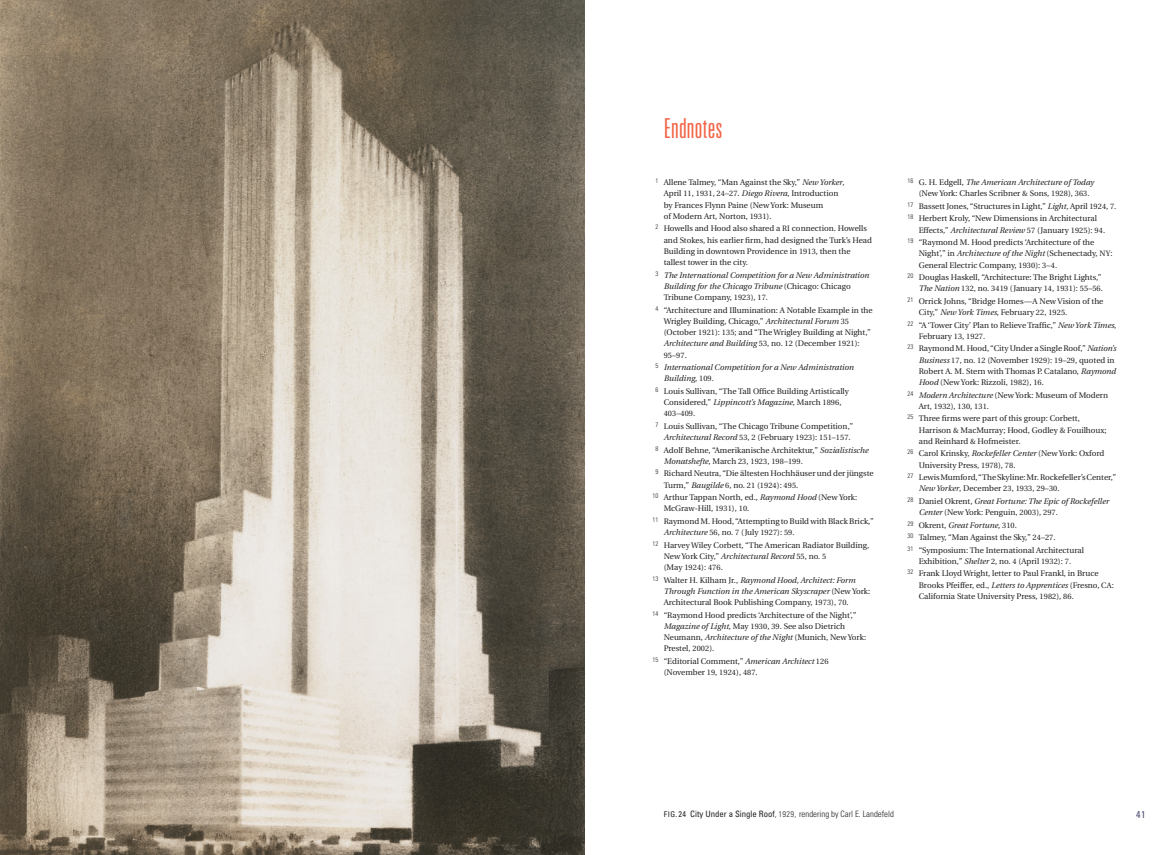
<style>
.page{position:relative;width:1170px;height:855px;background:#fff}
.page>*{position:absolute;margin:0;border:0;box-sizing:border-box;transform-origin:0 0}
.t1{font:300 ultra-condensed 27.5px "Univers";letter-spacing:.01em;color:#f26649}
.t2{font:condensed 10px "Univers";color:#4e4f71}
.t3{font:300 condensed 8.75px "Univers";color:#231f20}
.t4{font:8.12px/11.2px "Utopia";color:#231f20}
.t5{font:italic 8.12px/11.2px "Utopia";color:#231f20}
.t6{font:7.75px "Utopia";letter-spacing:.01em;color:#231f20}
.s1{font-style:italic}
.s2{font-size:7.75px}
.s3{font-style:normal}
.s4{font-style:normal;font-size:7.75px}
.s5{font-size:8.12px}
.s6{font-style:italic;font-size:8.12px}
.s7{font-weight:400;font-size:7.75px}
.s8{font-weight:400;font-size:8.12px}
.s9{font-weight:400}
</style>
<div class="page">
<img style="left:0;top:0;width:585px;height:855px">
<h1 class="t1" style="left:664px;top:114px;width:60px">Endnotes</h1>
<p class="t4" style="left:664px;top:177px;width:182px;text-indent:-8px"><sup>1</sup> Allene Talmey, “Man Against the Sky,” <span class="s1">New Yorker</span>, April <span class="s2">11</span>, <span class="s2">1931</span>, <span class="s2">24</span>–<span class="s2">27</span>. <span class="s1">Diego Rivera</span>, Introduction by Frances Flynn Paine (New York: Museum<br>of Modern Art, Norton, <span class="s2">1931</span>).</p>
<p class="t4" style="left:664px;top:223px;width:210px;text-indent:-8px"><sup>2</sup> Howells and Hood also shared a <span class="s2">RI</span> connection. Howells and Stokes, his earlier firm, had designed the Turk’s Head Building in downtown Providence in <span class="s2">1913</span>, then the tallest tower in the city.</p>
<p class="t5" style="left:664px;top:269px;width:207px;text-indent:-8px"><sup>3</sup> The International Competition for a New Administration<br>Building for the Chicago Tribune <span class="s3">(Chicago: Chicago<br>Tribune Company,</span> <span class="s4">1923</span><span class="s3">),</span> <span class="s4">17</span><span class="s3">.</span></p>
<p class="t4" style="left:664px;top:304px;width:210px;text-indent:-8px"><sup>4</sup> “Architecture and Illumination: A Notable Example in the Wrigley Building, Chicago,” <span class="s1">Architectural Forum</span> <span class="s2">35 </span>(October <span class="s2">1921</span>): <span class="s2">135</span>; and “The Wrigley Building at Night,” <span class="s1">Architecture and Building</span> <span class="s2">53</span>, no. <span class="s2">12</span> (December <span class="s2">1921</span>):</p>
<p class="t6" style="left:664px;top:351px;width:25px">95<span class="s5">–</span>97<span class="s5">.</span></p>
<p class="t5" style="left:664px;top:362px;width:192px;text-indent:-8px"><sup>5</sup> International Competition for a New Administration<br>Building<span class="s3">,</span> <span class="s4">109</span><span class="s3">.</span></p>
<p class="t4" style="left:656px;top:386px;width:195px;text-align:center"><sup>6</sup> Louis Sullivan, “The Tall Office Building Artistically<br>Considered,” <span class="s1">Lippincott’s Magazine</span>, March <span class="s2">1896</span>,</p>
<p class="t6" style="left:664px;top:409px;width:33px">403<span class="s5">–</span>409<span class="s5">.</span></p>
<p class="t4" style="left:656px;top:421px;width:199px;text-align:right"><sup>7</sup> Louis Sullivan, “The Chicago Tribune Competition,”<br><span class="s1">Architectural Record</span> <span class="s2">53</span>, <span class="s2">2</span> (February <span class="s2">1923</span>): <span class="s2">151</span>–<span class="s2">157</span>.</p>
<p class="t4" style="left:656px;top:444px;width:214px"><sup>8</sup> Adolf Behne, “Amerikanische Architektur,” <span class="s1">Sozialistische</span></p>
<p class="t6" style="left:664px;top:457px;width:141px"><span class="s6">Monatshefte</span><span class="s5">, March</span> 23<span class="s5">,</span> 1923<span class="s5">,</span> 198<span class="s5">–</span>199<span class="s5">.</span></p>
<p class="t4" style="left:664px;top:468px;width:211px;text-indent:-8px"><sup>9</sup> Richard Neutra, “Die ältesten Hochhäuser und der jüngste<br>Turm,” <span class="s1">Baugilde</span> <span class="s2">6</span>, no. <span class="s2">21</span> (<span class="s2">1924</span>): <span class="s2">495</span>.</p>
<p class="t4" style="left:664px;top:492px;width:195px;text-indent:-11px"><sup>10</sup> Arthur Tappan North, ed., <span class="s1">Raymond Hood</span> (New York:<br>McGraw-Hill, <span class="s2">1931</span>), <span class="s2">10</span>.</p>
<p class="t4" style="left:664px;top:516px;width:212px;text-indent:-11px"><sup>11</sup> Raymond M. Hood, “Attempting to Build with Black Brick,”<br><span class="s1">Architecture</span> <span class="s2">56</span>, no. <span class="s2">7</span> (July <span class="s2">1927</span>): <span class="s2">59</span>.</p>
<p class="t4" style="left:664px;top:539px;width:207px;text-indent:-11px"><sup>12</sup> Harvey Wiley Corbett, “The American Radiator Building,<br>New York City,” <span class="s1">Architectural Record</span> <span class="s2">55</span>, no. <span class="s2">5<br></span>(May <span class="s2">1924</span>): <span class="s2">476</span>.</p>
<p class="t4" style="left:664px;top:574px;width:208px;text-indent:-11px"><sup>13</sup> Walter H. Kilham Jr., <span class="s1">Raymond Hood, Architect: Form<br>Through Function in the American Skyscraper</span> (New York:<br>Architectural Book Publishing Company, <span class="s2">1973</span>), <span class="s2">70</span>.</p>
<p class="t4" style="left:664px;top:609px;width:204px;text-indent:-11px"><sup>14</sup> “Raymond Hood predicts ‘Architecture of the Night’,” <span class="s1">Magazine of Light</span>, May <span class="s2">1930</span>, <span class="s2">39</span>. See also Dietrich Neumann, <span class="s1">Architecture of the Night</span> (Munich, New York:<br>Prestel, <span class="s2">2002</span>).</p>
<p class="t4" style="left:664px;top:656px;width:166px;text-indent:-11px"><sup>15</sup> “Editorial Comment,” <span class="s1">American Architect</span> <span class="s2">126 </span>(November <span class="s2">19</span>, <span class="s2">1924</span>), <span class="s2">487</span>.</p>
<p class="t4" style="left:919px;top:177px;width:177px;text-indent:-11px"><sup>16</sup> G. H. Edgell, <span class="s1">The American Architecture of Today </span>(New York: Charles Scribner <span class="s2">&amp;</span> Sons, <span class="s2">1928</span>), <span class="s2">363</span>.</p>
<p class="t4" style="left:908px;top:200px;width:210px;line-height:12.5px"><sup>17</sup> Bassett Jones, “Structures in Light,” <span class="s1">Light</span>, April <span class="s2">1924</span>, <span class="s2">7</span>.<br><sup>18</sup> Herbert Kroly, “New Dimensions in Architectural</p>
<p class="t4" style="left:908px;top:224px;width:199px;line-height:12.5px;text-indent:11px">Effects,” <span class="s1">Architectural Review</span> <span class="s2">57</span> (January <span class="s2">1925</span>): <span class="s2">94</span>.<br><sup>19</sup> “Raymond M. Hood predicts ‘Architecture of the</p>
<p class="t4" style="left:919px;top:248px;width:195px">Night’,” in <span class="s1">Architecture of the Night</span> (Schenectady, <span class="s2">NY</span>:<br>General Electric Company, <span class="s2">1930</span>): <span class="s2">3</span>–<span class="s2">4</span>.</p>
<p class="t4" style="left:908px;top:272px;width:196px"><sup>20</sup> Douglas Haskell, “Architecture: The Bright Lights,”</p>
<p class="t6" style="left:919px;top:284px;width:186px"><span class="s6">The Nation</span> 132<span class="s5">, no.</span> 3419 <span class="s5">(January</span> 14<span class="s5">,</span> 1931<span class="s5">):</span> 55<span class="s5">–</span>56<span class="s5">.</span></p>
<p class="t4" style="left:919px;top:296px;width:186px;text-indent:-11px"><sup>21</sup> Orrick Johns, “Bridge Homes—A New Vision of the<br>City,” <span class="s1">New York Times</span>, February <span class="s2">22</span>, <span class="s2">1925</span>.</p>
<p class="t4" style="left:919px;top:319px;width:199px;text-indent:-11px"><sup>22</sup> “A ‘Tower City’ Plan to Relieve Traffic,” <span class="s1">New York Times</span>,<br>February <span class="s2">13</span>, <span class="s2">1927</span>.</p>
<p class="t4" style="left:919px;top:343px;width:199px;text-indent:-11px"><sup>23</sup> Raymond M. Hood, “City Under a Single Roof,” <span class="s1">Nation’s Business</span> <span class="s2">17</span>, no. <span class="s2">12</span> (November <span class="s2">1929</span>): <span class="s2">19</span>–<span class="s2">29</span>, quoted in Robert A. M. Stern with Thomas P. Catalano, <span class="s1">Raymond Hood</span> (New York: Rizzoli, <span class="s2">1982</span>), <span class="s2">16</span>.</p>
<p class="t4" style="left:908px;top:389px;width:202px"><sup>24</sup> <span class="s1">Modern Architecture</span> (New York: Museum of Modern</p>
<p class="t6" style="left:919px;top:402px;width:72px"><span class="s5">Art,</span> 1932<span class="s5">),</span> 130<span class="s5">,</span> 131<span class="s5">.</span></p>
<p class="t4" style="left:919px;top:413px;width:189px;text-indent:-11px"><sup>25</sup> Three firms were part of this group: Corbett,<br>Harrison <span class="s2">&amp;</span> MacMurray; Hood, Godley &amp; Fouilhoux; and Reinhard <span class="s2">&amp;</span> Hofmeister.</p>
<p class="t4" style="left:919px;top:448px;width:187px;text-indent:-11px"><sup>26</sup> Carol Krinsky, <span class="s1">Rockefeller Center</span> (New York: Oxford<br>University Press, <span class="s2">1978</span>), <span class="s2">78</span>.</p>
<p class="t4" style="left:919px;top:472px;width:199px;text-indent:-11px"><sup>27</sup> Lewis Mumford, “The Skyline: Mr. Rockefeller’s Center,”<br><span class="s1">New Yorker</span>, December <span class="s2">23</span>, <span class="s2">1933</span>, <span class="s2">29</span>–<span class="s2">30</span>.</p>
<p class="t5" style="left:919px;top:496px;width:192px;text-indent:-11px"><sup>28</sup> <span class="s3">Daniel Okrent,</span> Great Fortune: The Epic of Rockefeller<br>Center <span class="s3">(New York: Penguin,</span> <span class="s4">2003</span><span class="s3">),</span> <span class="s4">297</span><span class="s3">.</span></p>
<p class="t4" style="left:908px;top:519px;width:178px;line-height:12.5px"><sup>29</sup> Okrent, <span class="s1">Great Fortune</span>, <span class="s2">310</span>.<br><sup>30</sup> Talmey, “Man Against the Sky,” <span class="s2">24</span>–<span class="s2">27</span>.<br><sup>31</sup> “Symposium: The International Architectural</p>
<p class="t4" style="left:908px;top:555px;width:193px;line-height:12.5px;text-indent:11px">Exhibition,” <span class="s1">Shelter</span> <span class="s2">2</span>, no. <span class="s2">4</span> (April <span class="s2">1932</span>): <span class="s2">7</span>.<br><sup>32</sup> Frank Lloyd Wright, letter to Paul Frankl, in Bruce</p>
<p class="t4" style="left:919px;top:579px;width:197px">Brooks Pfeiffer, ed., <span class="s1">Letters to Apprentices</span> (Fresno, <span class="s2">CA</span>:<br>California State University Press, <span class="s2">1982</span>), <span class="s2">86</span>.</p>
<p class="t3" style="left:664px;top:809px;width:232px"><span class="s7">FIG</span><span class="s8">.24</span> <span class="s9">City Under a Single Roof</span>, <span class="s5">1929,</span> rendering by Carl E. Landefeld</p>
<p class="t2" style="left:1136px;top:808px;width:11px">41</p>
</div>
